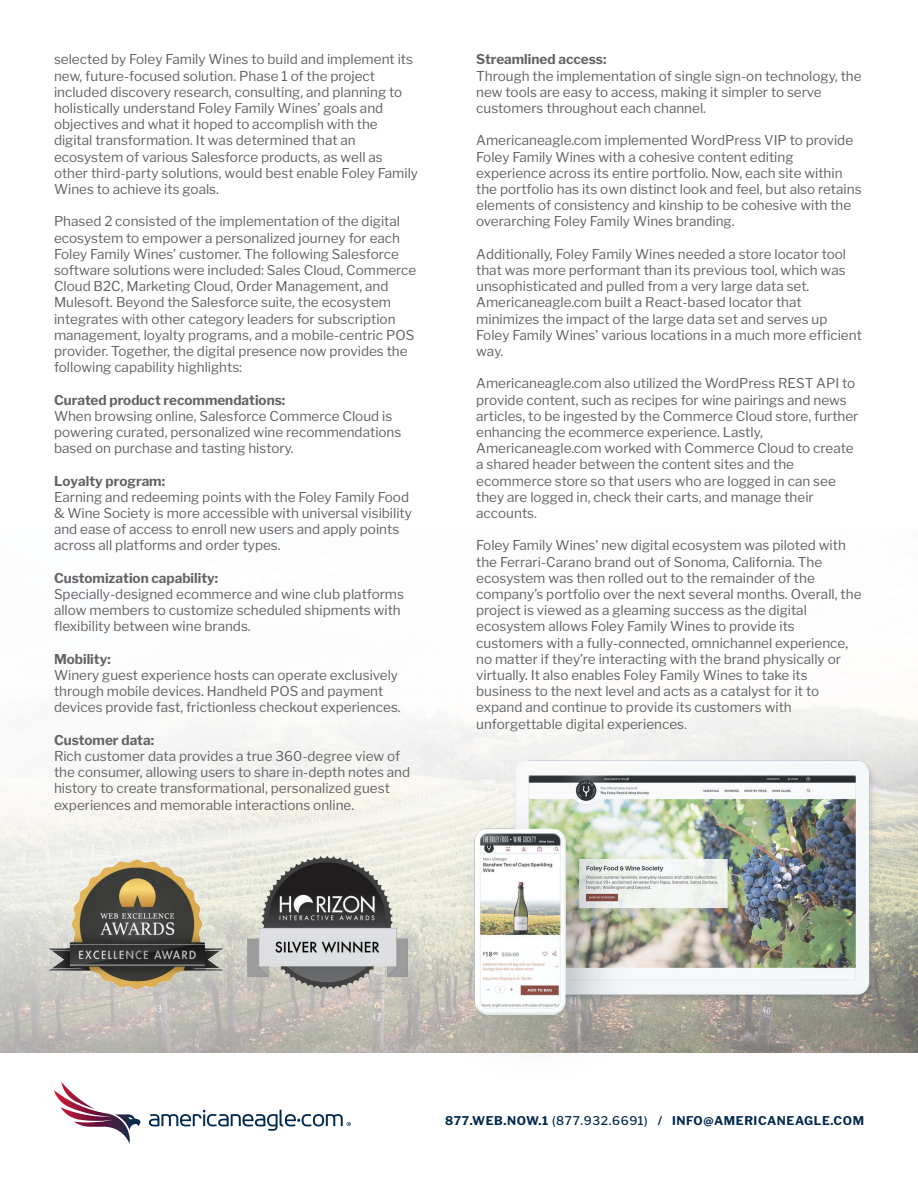
<style>
.page{position:relative;width:918px;height:1188px;background:#fff}
.page>*{position:absolute;margin:0;border:0;box-sizing:border-box;transform-origin:0 0}
.t1{font:13.5px/16.2px "Libre Franklin";color:#636366}
.t2{font:700 13.5px "Libre Franklin";color:#636366}
.t3{font:700 12px "Libre Franklin";letter-spacing:.05em;color:#00294e}
.s1{font-weight:500}
</style>
<div class="page">
<img style="left:0;top:705px;width:918px;height:348px">
<svg style="left:54px;top:1082px;width:86px;height:62px"></svg>
<svg style="left:149px;top:1110px;width:202px;height:21px"></svg>
<img style="left:241px;top:851px;width:171px;height:142px">
<img style="left:42px;top:852px;width:185px;height:151px">
<p class="t1" style="left:54px;top:51px;width:366px">selected by Foley Family Wines to build and implement its new, future-focused solution. Phase 1 of the project included discovery research, consulting, and planning to holistically understand Foley Family Wines’ goals and objectives and what it hoped to accomplish with the digital transformation. It was determined that an ecosystem of various Salesforce products, as well as other third-party solutions, would best enable Foley Family Wines to achieve its goals.</p>
<p class="t1" style="left:54px;top:213px;width:364px">Phased 2 consisted of the implementation of the digital ecosystem to empower a personalized journey for each Foley Family Wines’ customer. The following Salesforce software solutions were included: Sales Cloud, Commerce Cloud B2C, Marketing Cloud, Order Management, and Mulesoft. Beyond the Salesforce suite, the ecosystem integrates with other category leaders for subscription management, loyalty programs, and a mobile-centric POS provider. Together, the digital presence now provides the following capability highlights:</p>
<p class="t2" style="left:54px;top:392px;width:233px">Curated product recommendations:</p>
<p class="t1" style="left:54px;top:408px;width:349px">When browsing online, Salesforce Commerce Cloud is powering curated, personalized wine recommendations based on purchase and tasting history.</p>
<p class="t2" style="left:54px;top:473px;width:113px">Loyalty program:</p>
<p class="t1" style="left:54px;top:489px;width:360px">Earning and redeeming points with the Foley Family Food &amp; Wine Society is more accessible with universal visibility and ease of access to enroll new users and apply points across all platforms and order types.</p>
<p class="t2" style="left:54px;top:570px;width:166px">Customization capability:</p>
<p class="t1" style="left:54px;top:586px;width:352px">Specially-designed ecommerce and wine club platforms allow members to customize scheduled shipments with flexibility between wine brands.</p>
<p class="t2" style="left:54px;top:651px;width:58px">Mobility:</p>
<p class="t1" style="left:54px;top:667px;width:348px">Winery guest experience hosts can operate exclusively through mobile devices. Handheld POS and payment devices provide fast, frictionless checkout experiences.</p>
<p class="t2" style="left:54px;top:732px;width:102px">Customer data:</p>
<p class="t1" style="left:54px;top:748px;width:358px">Rich customer data provides a true 360-degree view of the consumer, allowing users to share in-depth notes and history to create transformational, personalized guest experiences and memorable interactions online.</p>
<p class="t2" style="left:476px;top:51px;width:132px">Streamlined access:</p>
<p class="t1" style="left:476px;top:68px;width:387px">Through the implementation of single sign-on technology, the new tools are easy to access, making it simpler to serve customers throughout each channel.</p>
<p class="t1" style="left:476px;top:132px;width:387px">Americaneagle.com implemented WordPress VIP to provide Foley Family Wines with a cohesive content editing experience across its entire portfolio. Now, each site within the portfolio has its own distinct look and feel, but also retains elements of consistency and kinship to be cohesive with the overarching Foley Family Wines branding.</p>
<p class="t1" style="left:476px;top:246px;width:387px">Additionally, Foley Family Wines needed a store locator tool that was more performant than its previous tool, which was unsophisticated and pulled from a very large data set.<br>Americaneagle.com built a React-based locator that minimizes the impact of the large data set and serves up Foley Family Wines’ various locations in a much more efficient way.</p>
<p class="t1" style="left:476px;top:375px;width:384px">Americaneagle.com also utilized the WordPress REST API to provide content, such as recipes for wine pairings and news articles, to be ingested by the Commerce Cloud store, further enhancing the ecommerce experience. Lastly, Americaneagle.com worked with Commerce Cloud to create a shared header between the content sites and the ecommerce store so that users who are logged in can see they are logged in, check their carts, and manage their accounts.</p>
<p class="t1" style="left:476px;top:537px;width:387px">Foley Family Wines’ new digital ecosystem was piloted with the Ferrari-Carano brand out of Sonoma, California. The ecosystem was then rolled out to the remainder of the company’s portfolio over the next several months. Overall, the project is viewed as a gleaming success as the digital ecosystem allows Foley Family Wines to provide its customers with a fully-connected, omnichannel experience, no matter if they’re interacting with the brand physically or virtually. It also enables Foley Family Wines to take its business to the next level and acts as a catalyst for it to expand and continue to provide its customers with unforgettable digital experiences.</p>
<p class="t3" style="left:445px;top:1113px;width:421px">877.WEB.NOW.1 <span class="s1">(877.932.6691)</span> / INFO@AMERICANEAGLE.COM</p>
</div>
